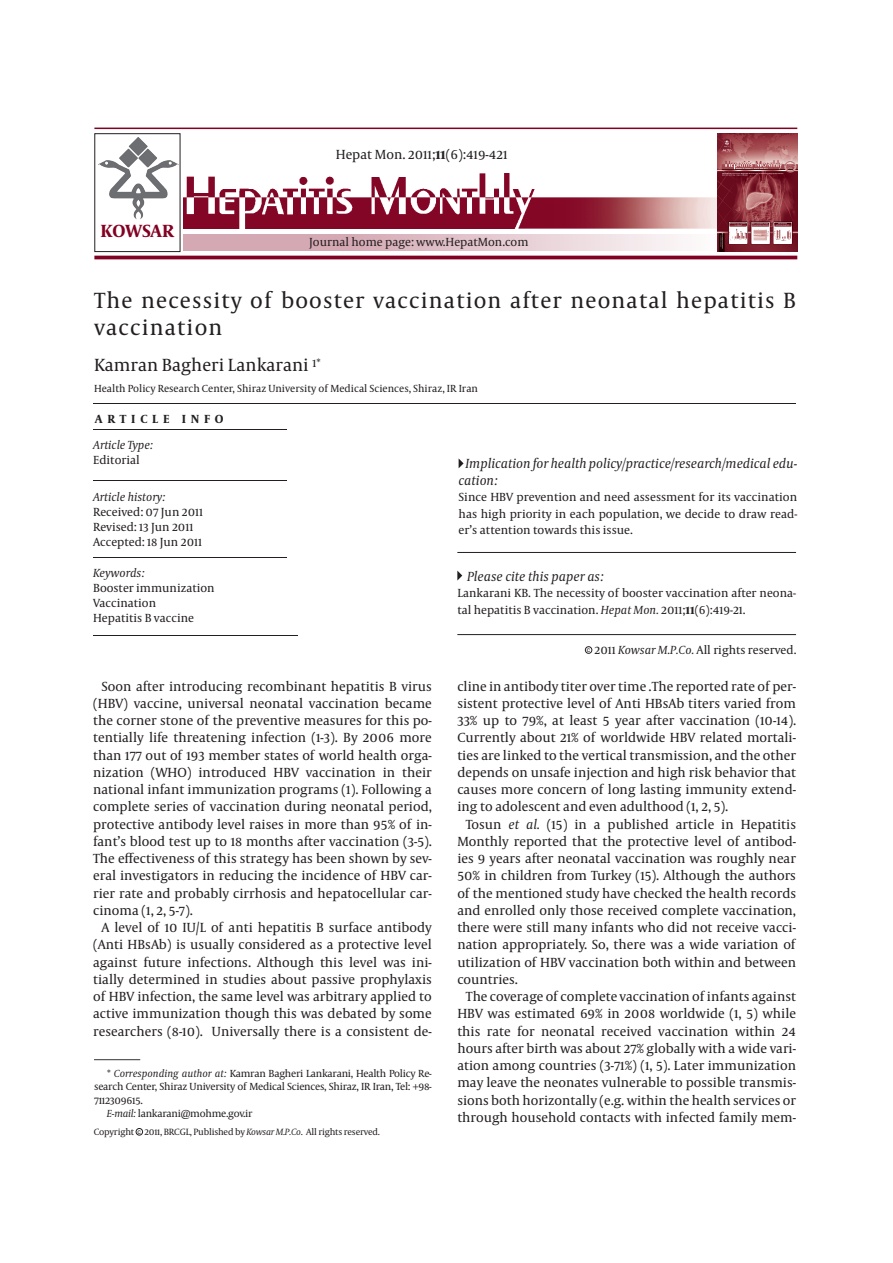
<style>
.page{position:relative;width:893px;height:1263px;background:#fff}
.page>*{position:absolute;margin:0;border:0;box-sizing:border-box;transform-origin:0 0}
.Article_Name{font:22.5px/27px "Capitolium News";letter-spacing:.05em;color:#231f20}
.Article_Name-2{font:18px "Capitolium News";color:#231f20}
.t1{font:700 18px "Capitolium News";color:#820123}
.First_line{font:13.5px/17.2px "Capitolium News";color:#231f20;text-align:justify}
.t2{font:italic 13.5px/16.5px "Capitolium News";color:#231f20}
.t3{font:12px/16.5px "Capitolium News";color:#231f20}
.t4{font:italic 12px "Capitolium News";color:#231f20}
.t5{font:700 12px "Capitolium News";letter-spacing:.4em;color:#231f20}
.t6{font:10.5px/13.5px "Capitolium News";color:#231f20;text-align:justify}
.t7{font:10.5px "Capitolium News";letter-spacing:-.025em;color:#231f20}
.t8{font:9.3px "Capitolium News";letter-spacing:-.02em;color:#231f20}
.t9{font:6.75px "Arial";color:#231f20}
.s1{font-weight:700}
.s2{font-style:italic}
</style>
<div class="page">
<img style="left:98px;top:137px;width:80px;height:82px">
<div style="left:94px;top:133px;width:86px;height:119px;border:1px solid #231f20"></div>
<hr style="left:94px;top:256px;width:703px;height:3px;background:#820123">
<hr style="left:94px;top:128px;width:703px;height:1px;background:#820123">
<img style="left:183px;top:173px;width:534px;height:56px">
<svg style="left:183px;top:234px;width:500px;height:17px;background:#e0c2c9"></svg>
<img style="left:717px;top:134px;width:80px;height:118px">
<svg style="left:94px;top:1059px;width:46px;height:1px"></svg>
<hr style="left:93px;top:403px;width:703px;height:1px;background:#231f20">
<hr style="left:93px;top:429px;width:194px;height:1px;background:#231f20">
<hr style="left:93px;top:558px;width:194px;height:1px;background:#231f20">
<hr style="left:93px;top:480px;width:194px;height:1px;background:#231f20">
<div style="left:585px;top:646px;width:7px;height:8px;border:1px solid #231f20;border-radius:50%"></div>
<svg style="left:457px;top:571px;width:5px;height:9px"></svg>
<hr style="left:457px;top:552px;width:339px;height:1px;background:#231f20">
<hr style="left:457px;top:634px;width:339px;height:1px;background:#231f20">
<hr style="left:93px;top:635px;width:205px;height:1px;background:#231f20">
<div style="left:136px;top:1128px;width:7px;height:7px;border:1px solid #231f20;border-radius:50%"></div>
<svg style="left:459px;top:459px;width:5px;height:9px"></svg>
<p class="t1" style="left:100px;top:221px;width:75px">KOWSAR</p>
<p class="First_line" style="left:336px;top:146px;width:173px">Hepat Mon. 2011;<span class="s1">11</span>(6):419-421</p>
<p class="t3" style="left:309px;top:234px;width:221px">Journal home page: www.HepatMon.com</p>
<p class="Article_Name" style="left:94px;top:287px;width:704px">The necessity of booster vaccination after neonatal hepatitis B vaccination</p>
<p class="Article_Name-2" style="left:94px;top:355px;width:228px">Kamran Bagheri Lankarani <sup>1*</sup></p>
<p class="t6" style="left:94px;top:382px;width:386px">Health Policy Research Center, Shiraz University of Medical Sciences, Shiraz, IR Iran</p>
<p class="t5" style="left:95px;top:412px;width:130px">ARTICLE INFO</p>
<p class="t4" style="left:93px;top:438px;width:62px">Article Type:</p>
<p class="t3" style="left:93px;top:452px;width:48px">Editorial</p>
<p class="t4" style="left:93px;top:490px;width:74px">Article history:</p>
<p class="t3" style="left:93px;top:504px;width:111px">Received: 07 Jun 2011</p>
<p class="t3" style="left:93px;top:519px;width:102px">Revised: 13 Jun 2011</p>
<p class="t3" style="left:93px;top:534px;width:110px">Accepted: 18 Jun 2011</p>
<p class="t4" style="left:93px;top:566px;width:53px">Keywords:</p>
<p class="t3" style="left:93px;top:580px;width:123px">Booster immunization</p>
<p class="t3" style="left:93px;top:595px;width:64px">Vaccination</p>
<p class="t3" style="left:93px;top:610px;width:102px">Hepatitis B vaccine</p>
<p class="First_line" style="left:93px;top:678px;width:340px;text-indent:9px">Soon after introducing recombinant hepatitis B virus (HBV) vaccine, universal neonatal vaccination became the corner stone of the preventive measures for this po&shy;tentially life threatening infection (1-3). By 2006 more than 177 out of 193 member states of world health orga&shy;nization (WHO) introduced HBV vaccination in their national infant immunization programs (1). Following a complete series of vaccination during neonatal period, protective antibody level raises in more than 95% of in&shy;fant’s blood test up to 18 months after vaccination (3-5).<br>The effectiveness of this strategy has been shown by sev&shy;eral investigators in reducing the incidence of HBV car&shy;rier rate and probably cirrhosis and hepatocellular car&shy;cinoma (1, 2, 5-7).</p>
<p class="First_line" style="left:93px;top:919px;width:340px;text-indent:9px">A level of 10 IU/L of anti hepatitis B surface antibody (Anti HBsAb) is usually considered as a protective level against future infections. Although this level was ini&shy;tially determined in studies about passive prophylaxis of HBV infection, the same level was arbitrary applied to active immunization though this was debated by some researchers (8-10). Universally there is a consistent de-</p>
<p class="t6" style="left:94px;top:1067px;width:339px;text-indent:13px">* <span class="s2">Corresponding author at:</span> Kamran Bagheri Lankarani, Health Policy Re&shy;search Center, Shiraz University of Medical Sciences, Shiraz, IR Iran, Tel: +98- 7112309615.</p>
<p class="t7" style="left:107px;top:1108px;width:147px"><span class="s2">E-mail:</span> lankarani@mohme.gov.ir</p>
<p class="t8" style="left:94px;top:1127px;width:42px">Copyright</p>
<p class="t9" style="left:138px;top:1127px;width:5px">c</p>
<p class="t8" style="left:144px;top:1127px;width:237px">2011, BRCGL, Published by <span class="s2">Kowsar M.P.Co</span>. All rights reserved.</p>
<p class="t2" style="left:459px;top:456px;width:340px;text-indent:7px">Implication for health policy/practice/research/medical edu&shy;cation:</p>
<p class="t3" style="left:459px;top:489px;width:340px;text-align:justify">Since HBV prevention and need assessment for its vaccination has high priority in each population, we decide to draw read&shy;er’s attention towards this issue.</p>
<p class="t2" style="left:467px;top:568px;width:138px">Please cite this paper as:</p>
<p class="t3" style="left:457px;top:585px;width:340px">Lankarani KB. The necessity of booster vaccination after neona&shy;tal hepatitis B vaccination. <span class="s2">Hepat Mon.</span> 2011;<span class="s1">11</span>(6):419-21.</p>
<p class="t9" style="left:587px;top:645px;width:5px">c</p>
<p class="t3" style="left:594px;top:641px;width:203px">2011 <span class="s2">Kowsar M.P.Co.</span> All rights reserved.</p>
<p class="First_line" style="left:457px;top:678px;width:340px">cline in antibody titer over time .The reported rate of per&shy;sistent protective level of Anti HBsAb titers varied from 33% up to 79%, at least 5 year after vaccination (10-14).<br>Currently about 21% of worldwide HBV related mortali&shy;ties are linked to the vertical transmission, and the other depends on unsafe injection and high risk behavior that causes more concern of long lasting immunity extend&shy;ing to adolescent and even adulthood (1, 2, 5).</p>
<p class="First_line" style="left:457px;top:816px;width:340px;text-indent:9px">Tosun <span class="s2">et al.</span> (15) in a published article in Hepatitis Monthly reported that the protective level of antibod&shy;ies 9 years after neonatal vaccination was roughly near 50% in children from Turkey (15). Although the authors of the mentioned study have checked the health records and enrolled only those received complete vaccination, there were still many infants who did not receive vacci&shy;nation appropriately. So, there was a wide variation of utilization of HBV vaccination both within and between countries.</p>
<p class="First_line" style="left:457px;top:988px;width:340px;text-indent:9px">The coverage of complete vaccination of infants against HBV was estimated 69% in 2008 worldwide (1, 5) while this rate for neonatal received vaccination within 24 hours after birth was about 27% globally with a wide vari&shy;ation among countries (3-71%) (1, 5). Later immunization may leave the neonates vulnerable to possible transmis&shy;sions both horizontally (e.g. within the health services or through household contacts with infected family mem-</p>
</div>
